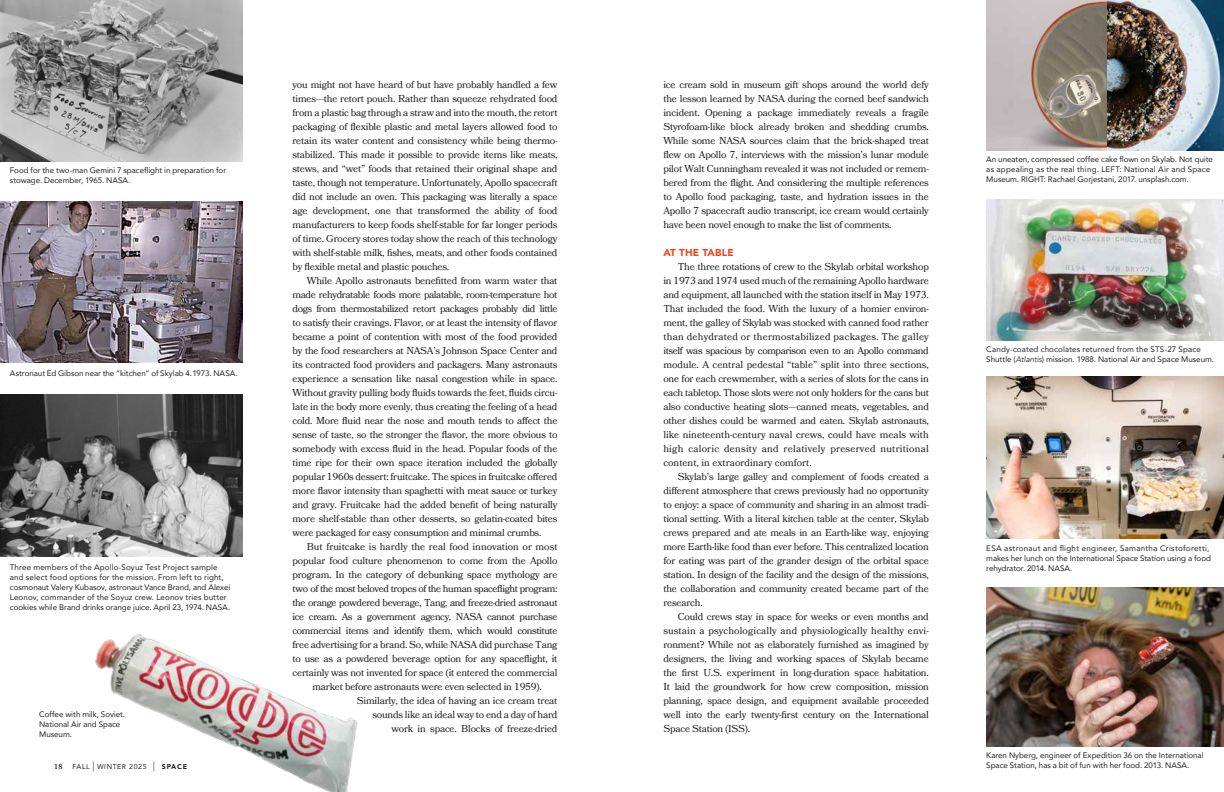
<style>
.page{position:relative;width:1224px;height:792px;background:#fff}
.page>*{position:absolute;margin:0;border:0;box-sizing:border-box;transform-origin:0 0}
.t1{font:10px/14px "Bookmania";letter-spacing:-.02em;color:#231f20;text-align:justify}
.t2{font:10px "Bookmania";letter-spacing:-.04em;color:#231f20}
.t3{font:10px "Bookmania";color:#231f20}
.t4{font:900 10px "Avenir";letter-spacing:.02em;color:#ef451a}
.t5{font:8px/10px "Avenir";color:#231f20}
.t6{font:7px "Avenir";letter-spacing:.08em;color:#231f20}
.t7{font:600 7px "Bookmania";color:#231f20}
.s1{font-weight:300;font-size:10px}
.s2{font-weight:900}
.s3{font-style:italic}
</style>
<div class="page">
<img style="left:0;top:0;width:242px;height:162px">
<img style="left:0;top:201px;width:242px;height:162px">
<img style="left:0;top:395px;width:242px;height:162px">
<img style="left:986px;top:0;width:238px;height:151px">
<img style="left:95px;top:634px;width:263px;height:158px">
<img style="left:986px;top:199px;width:238px;height:142px">
<img style="left:986px;top:377px;width:238px;height:161px">
<img style="left:986px;top:587px;width:238px;height:160px">
<p class="t5" style="left:10px;top:165px;width:218px">Food for the two-man Gemini 7 spaceflight in preparation for stowage. December, 1965. NASA.</p>
<p class="t5" style="left:10px;top:368px;width:229px">Astronaut Ed Gibson near the “kitchen” of Skylab 4. 1973. NASA.</p>
<p class="t5" style="left:10px;top:562px;width:222px">Three members of the Apollo-Soyuz Test Project sample and select food options for the mission. From left to right, cosmonaut Valery Kubasov, astronaut Vance Brand, and Alexei Leonov, commander of the Soyuz crew. Leonov tries butter cookies while Brand drinks orange juice. April 23, 1974. NASA.</p>
<p class="t5" style="left:39px;top:709px;width:88px">Coffee with milk, Soviet.<br>National Air and Space<br>Museum.</p>
<p class="t7" style="left:54px;top:762px;width:10px">18</p>
<p class="t6" style="left:72px;top:761px;width:116px">FALL <span class="s1">|</span> WINTER 2025 <span class="s1">|</span> <span class="s2">SPACE</span></p>
<p class="t1" style="left:292px;top:77px;width:267px">you might not have heard of but have probably handled a few times—the retort pouch. Rather than squeeze rehydrated food from a plastic bag through a straw and into the mouth, the retort packaging of flexible plastic and metal layers allowed food to retain its water content and consistency while being thermo&shy;stabilized. This made it possible to provide items like meats, stews, and “wet” foods that retained their original shape and taste, though not temperature. Unfortunately, Apollo spacecraft did not include an oven. This packaging was literally a space age development, one that transformed the ability of food manufacturers to keep foods shelf-stable for far longer periods of time. Grocery stores today show the reach of this technology with shelf-stable milk, fishes, meats, and other foods contained by flexible metal and plastic pouches.</p>
<p class="t1" style="left:292px;top:273px;width:267px;text-indent:14px">While Apollo astronauts benefitted from warm water that made rehydratable foods more palatable, room-temperature hot dogs from thermostabilized retort packages probably did little to satisfy their cravings. Flavor, or at least the intensity of flavor became a point of contention with most of the food provided by the food researchers at NASA’s Johnson Space Center and its contracted food providers and packagers. Many astronauts experience a sensation like nasal congestion while in space.<br>Without gravity pulling body fluids towards the feet, fluids circu&shy;late in the body more evenly, thus creating the feeling of a head cold. More fluid near the nose and mouth tends to affect the sense of taste, so the stronger the flavor, the more obvious to somebody with excess fluid in the head. Popular foods of the time ripe for their own space iteration included the globally popular 1960s dessert: fruitcake. The spices in fruitcake offered more flavor intensity than spaghetti with meat sauce or turkey and gravy. Fruitcake had the added benefit of being naturally more shelf-stable than other desserts, so gelatin-coated bites were packaged for easy consumption and minimal crumbs.</p>
<p class="t3" style="left:307px;top:541px;width:252px">But fruitcake is hardly the real food innovation or most</p>
<p class="t1" style="left:292px;top:553px;width:267px">popular food culture phenomenon to come from the Apollo</p>
<p class="t1" style="left:292px;top:567px;width:266px">program. In the category of debunking space mythology are</p>
<p class="t2" style="left:292px;top:583px;width:267px">two of the most beloved tropes of the human spaceflight program:</p>
<p class="t2" style="left:292px;top:597px;width:267px">the orange powdered beverage, Tang, and freeze-dried astronaut</p>
<p class="t2" style="left:292px;top:611px;width:266px">ice cream. As a government agency, NASA cannot purchase</p>
<p class="t2" style="left:292px;top:625px;width:267px">commercial items and identify them, which would constitute</p>
<p class="t1" style="left:292px;top:637px;width:266px">free advertising for a brand. So, while NASA did purchase Tang</p>
<p class="t1" style="left:292px;top:651px;width:267px">to use as a powdered beverage option for any spaceflight, it</p>
<p class="t1" style="left:292px;top:665px;width:266px">certainly was not invented for space (it entered the commercial</p>
<p class="t1" style="left:312px;top:679px;width:231px">market before astronauts were even selected in 1959).</p>
<p class="t1" style="left:357px;top:693px;width:202px">Similarly, the idea of having an ice cream treat</p>
<p class="t1" style="left:372px;top:707px;width:186px">sounds like an ideal way to end a day of hard</p>
<p class="t1" style="left:392px;top:721px;width:167px">work in space. Blocks of freeze-dried</p>
<p class="t1" style="left:663px;top:77px;width:267px">ice cream sold in museum gift shops around the world defy the lesson learned by NASA during the corned beef sandwich incident. Opening a package immediately reveals a fragile Styrofoam-like block already broken and shedding crumbs.<br>While some NASA sources claim that the brick-shaped treat flew on Apollo 7, interviews with the mission’s lunar module pilot Walt Cunningham revealed it was not included or remem&shy;bered from the flight. And considering the multiple references to Apollo food packaging, taste, and hydration issues in the Apollo 7 spacecraft audio transcript, ice cream would certainly have been novel enough to make the list of comments.</p>
<p class="t4" style="left:663px;top:244px;width:72px">AT THE TABLE</p>
<p class="t1" style="left:663px;top:259px;width:267px;text-indent:14px">The three rotations of crew to the Skylab orbital workshop in 1973 and 1974 used much of the remaining Apollo hardware and equipment, all launched with the station itself in May 1973.<br>That included the food. With the luxury of a homier environ&shy;ment, the galley of Skylab was stocked with canned food rather than dehydrated or thermostabilized packages. The galley itself was spacious by comparison even to an Apollo command module. A central pedestal “table” split into three sections, one for each crewmember, with a series of slots for the cans in each tabletop. Those slots were not only holders for the cans but also conductive heating slots—canned meats, vegetables, and other dishes could be warmed and eaten. Skylab astronauts, like nineteenth-century naval crews, could have meals with high caloric density and relatively preserved nutritional content, in extraordinary comfort.</p>
<p class="t1" style="left:663px;top:469px;width:267px;text-indent:14px">Skylab’s large galley and complement of foods created a different atmosphere that crews previously had no opportunity to enjoy: a space of community and sharing in an almost tradi&shy;tional setting. With a literal kitchen table at the center, Skylab crews prepared and ate meals in an Earth-like way, enjoying more Earth-like food than ever before. This centralized location for eating was part of the grander design of the orbital space station. In design of the facility and the design of the missions, the collaboration and community created became part of the research.</p>
<p class="t1" style="left:663px;top:609px;width:267px;text-indent:14px">Could crews stay in space for weeks or even months and sustain a psychologically and physiologically healthy envi&shy;ronment? While not as elaborately furnished as imagined by designers, the living and working spaces of Skylab became the first U.S. experiment in long-duration space habitation.<br>It laid the groundwork for how crew composition, mission planning, space design, and equipment available proceeded well into the early twenty-first century on the International Space Station (ISS).</p>
<p class="t5" style="left:986px;top:154px;width:228px">An uneaten, compressed coffee cake flown on Skylab. Not quite as appealing as the real thing. LEFT: National Air and Space<br>Museum. RIGHT: Rachael Gorjestani, 2017. unsplash.com.</p>
<p class="t5" style="left:986px;top:344px;width:229px">Candy-coated chocolates returned from the STS-27 Space<br>Shuttle (<span class="s3">Atlantis</span>) mission. 1988. National Air and Space Museum.</p>
<p class="t5" style="left:986px;top:543px;width:226px">ESA astronaut and flight engineer, Samantha Cristoforetti, makes her lunch on the International Space Station using a food rehydrator. 2014. NASA.</p>
<p class="t5" style="left:986px;top:750px;width:219px">Karen Nyberg, engineer of Expedition 36 on the International<br>Space Station, has a bit of fun with her food. 2013. NASA.</p>
</div>
